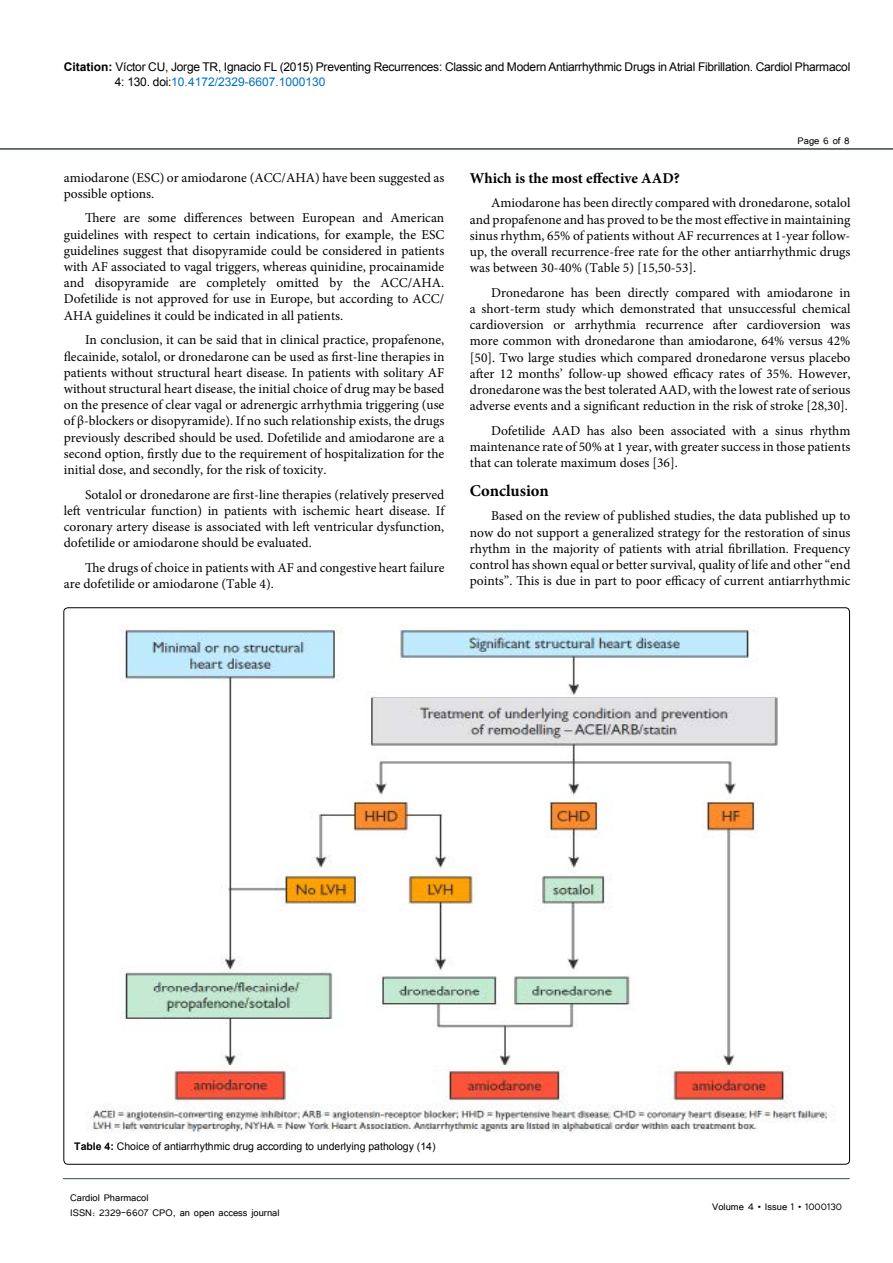
<style>
.page{position:relative;width:893px;height:1263px;background:#fff}
.page>*{position:absolute;margin:0;border:0;box-sizing:border-box;transform-origin:0 0}
.t1{font:700 16.5px "Minion Pro";color:#000}
.t2{font:700 15px "Minion Pro";color:#000}
.t3{font:13.5px/16.2px "Minion Pro";color:#000;text-align:justify}
.t4{font:12px/15px "Arial";letter-spacing:-.02em;color:#000}
.t5{font:12px/14.4px "Tunga";color:#000}
.t6{font:10.5px "Arial";color:#000}
.s1{font-weight:700}
.s2{color:#0072bc}
</style>
<div class="page">
<hr style="left:63px;top:1178px;width:787px;height:1px;background:#344b3f">
<hr style="left:0;top:148px;width:893px;height:2px;background:#344b3f">
<img style="left:88px;top:625px;width:747px;height:508px">
<p class="t4" style="left:115px;top:59px;width:737px;text-indent:-51px"><span class="s1">Citation:</span> Víctor CU, Jorge TR, Ignacio FL (2015) Preventing Recurrences: Classic and Modern Antiarrhythmic Drugs in Atrial Fibrillation. Cardiol Pharmacol<br>4: 130. doi:<span class="s2">10.4172/2329-6607.1000130</span></p>
<p class="t3" style="left:64px;top:169px;width:382px">amiodarone (ESC) or amiodarone (ACC/AHA) have been suggested as possible options.</p>
<p class="t3" style="left:64px;top:210px;width:382px;text-indent:21px">There are some differences between European and American guidelines with respect to certain indications, for example, the ESC guidelines suggest that disopyramide could be considered in patients with AF associated to vagal triggers, whereas quinidine, procainamide and disopyramide are completely omitted by the ACC/AHA.<br>Dofetilide is not approved for use in Europe, but according to ACC/ AHA guidelines it could be indicated in all patients.</p>
<p class="t3" style="left:64px;top:332px;width:382px;text-indent:21px">In conclusion, it can be said that in clinical practice, propafenone, flecainide, sotalol, or dronedarone can be used as first-line therapies in patients without structural heart disease. In patients with solitary AF without structural heart disease, the initial choice of drug may be based on the presence of clear vagal or adrenergic arrhythmia triggering (use of β-blockers or disopyramide). If no such relationship exists, the drugs previously described should be used. Dofetilide and amiodarone are a second option, firstly due to the requirement of hospitalization for the initial dose, and secondly, for the risk of toxicity.</p>
<p class="t3" style="left:64px;top:486px;width:382px;text-indent:21px">Sotalol or dronedarone are first-line therapies (relatively preserved left ventricular function) in patients with ischemic heart disease. If coronary artery disease is associated with left ventricular dysfunction, dofetilide or amiodarone should be evaluated.</p>
<p class="t3" style="left:64px;top:560px;width:382px;text-indent:21px">The drugs of choice in patients with AF and congestive heart failure are dofetilide or amiodarone (Table 4).</p>
<p class="t5" style="left:798px;top:133px;width:54px">Page 6 of 8</p>
<p class="t2" style="left:470px;top:167px;width:211px">Which is the most effective AAD?</p>
<p class="t3" style="left:470px;top:195px;width:382px;text-indent:21px">Amiodarone has been directly compared with dronedarone, sotalol and propafenone and has proved to be the most effective in maintaining sinus rhythm, 65% of patients without AF recurrences at 1-year follow&shy;up, the overall recurrence-free rate for the other antiarrhythmic drugs was between 30-40% (Table 5) [15,50-53].</p>
<p class="t3" style="left:470px;top:284px;width:382px;text-indent:21px">Dronedarone has been directly compared with amiodarone in a short-term study which demonstrated that unsuccessful chemical cardioversion or arrhythmia recurrence after cardioversion was more common with dronedarone than amiodarone, 64% versus 42% [50]. Two large studies which compared dronedarone versus placebo after 12 months’ follow-up showed efficacy rates of 35%. However, dronedarone was the best tolerated AAD, with the lowest rate of serious adverse events and a significant reduction in the risk of stroke [28,30].</p>
<p class="t3" style="left:470px;top:423px;width:382px;text-indent:21px">Dofetilide AAD has also been associated with a sinus rhythm maintenance rate of 50% at 1 year, with greater success in those patients that can tolerate maximum doses [36].</p>
<p class="t1" style="left:470px;top:479px;width:81px">Conclusion</p>
<p class="t3" style="left:470px;top:508px;width:382px;text-indent:21px">Based on the review of published studies, the data published up to now do not support a generalized strategy for the restoration of sinus rhythm in the majority of patients with atrial fibrillation. Frequency control has shown equal or better survival, quality of life and other “end points”. This is due in part to poor efficacy of current antiarrhythmic</p>
<p class="t6" style="left:74px;top:1140px;width:363px"><span class="s1">Table 4:</span> Choice of antiarrhythmic drug according to underlying pathology (14)</p>
<p class="t5" style="left:70px;top:1190px;width:211px">Cardiol Pharmacol<br>ISSN: 2329-6607 CPO, an open access journal</p>
<p class="t5" style="left:712px;top:1199px;width:131px">Volume 4 • Issue 1 • 1000130</p>
</div>
